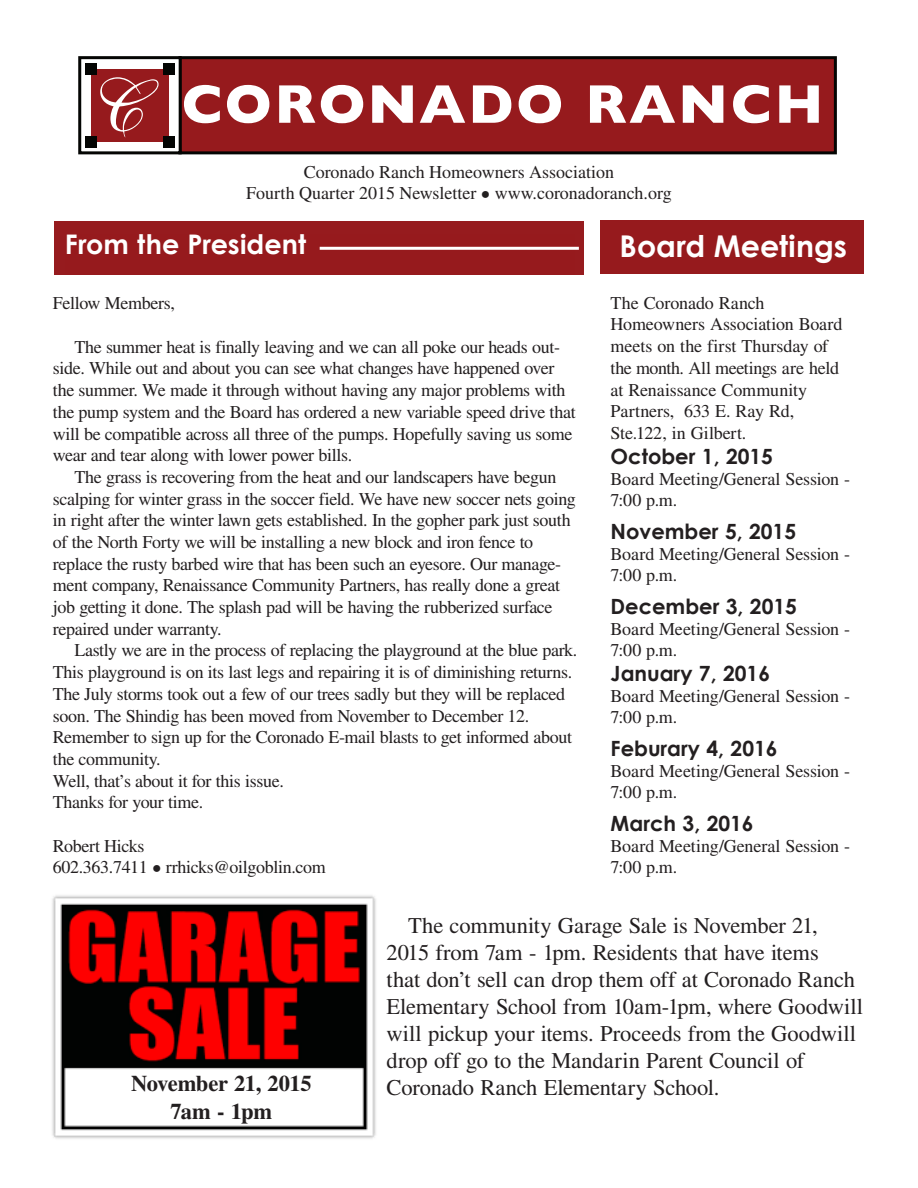
<style>
.page{position:relative;width:918px;height:1188px;background:#fff}
.page>*{position:absolute;margin:0;border:0;box-sizing:border-box;transform-origin:0 0}
.t1{font:700 30px "Century Gothic";color:#fff}
.Paragraph_Style_3{font:700 27px "Century Gothic";color:#fff}
.body_paragraph_style{font:22.5px/27.2px "STIX General";letter-spacing:-.005em;color:#231f20}
.body_paragraph_style-2{font:700 22.5px "STIX General";letter-spacing:-.015em;color:#231f20}
.t2{font:700 21px "Century Gothic";color:#231f20}
.body_paragraph_style-3{font:18px/21.8px "STIX General";letter-spacing:-.02em;color:#231f20}
.body_paragraph_style-4{font:18px "STIX General";color:#231f20}
</style>
<div class="page">
<div style="left:600px;top:220px;width:264px;height:54px;background:#961a1d"></div>
<div style="left:54px;top:221px;width:529px;height:53px;background:#961b1e"></div>
<div style="left:180px;top:58px;width:655px;height:95px;background:#961a1d"></div>
<div style="left:178px;top:56px;width:659px;height:98px;border:3px solid #040503"></div>
<svg style="left:184px;top:85px;width:36px;height:38px"></svg>
<svg style="left:227px;top:85px;width:42px;height:38px"></svg>
<svg style="left:279px;top:85px;width:36px;height:38px"></svg>
<svg style="left:321px;top:85px;width:42px;height:38px"></svg>
<svg style="left:372px;top:85px;width:41px;height:38px"></svg>
<svg style="left:420px;top:85px;width:45px;height:38px"></svg>
<svg style="left:473px;top:85px;width:38px;height:38px"></svg>
<svg style="left:519px;top:85px;width:42px;height:38px"></svg>
<svg style="left:590px;top:85px;width:85px;height:38px"></svg>
<svg style="left:683px;top:85px;width:40px;height:38px"></svg>
<svg style="left:733px;top:85px;width:36px;height:38px"></svg>
<svg style="left:779px;top:85px;width:40px;height:38px"></svg>
<div style="left:78px;top:56px;width:104px;height:98px;background:#fff;border:3px solid #040503"></div>
<div style="left:91px;top:69px;width:78px;height:73px;background:#961a1d"></div>
<div style="left:163px;top:64px;width:11px;height:11px;background:#040503"></div>
<div style="left:163px;top:136px;width:11px;height:12px;background:#040503"></div>
<div style="left:86px;top:64px;width:11px;height:11px;background:#040503"></div>
<div style="left:86px;top:136px;width:11px;height:12px;background:#040503"></div>
<svg style="left:100px;top:77px;width:59px;height:60px"></svg>
<hr style="left:320px;top:247px;width:259px;height:3px;background:#fff">
<img style="left:52px;top:895px;width:324px;height:244px">
<p class="body_paragraph_style-4" style="left:304px;top:159px;width:312px">Coronado Ranch Homeowners Association</p>
<p class="body_paragraph_style-4" style="left:246px;top:181px;width:427px">Fourth Quarter 2015 Newsletter • www.coronadoranch.org</p>
<p class="t1" style="left:620px;top:227px;width:229px">Board Meetings</p>
<p class="body_paragraph_style-3" style="left:611px;top:293px;width:233px">The Coronado Ranch<br>Homeowners Association Board meets on the first Thursday of the month. All meetings are held at Renaissance Community<br>Partners, 633 E. Ray Rd,</p>
<p class="body_paragraph_style-4" style="left:611px;top:420px;width:137px">Ste.122, in Gilbert.</p>
<p class="t2" style="left:611px;top:443px;width:164px">October 1, 2015</p>
<p class="body_paragraph_style-3" style="left:611px;top:469px;width:241px;line-height:21px">Board Meeting/General Session -<br>7:00 p.m.</p>
<p class="t2" style="left:611px;top:518px;width:187px">November 5, 2015</p>
<p class="body_paragraph_style-3" style="left:611px;top:544px;width:241px;line-height:21px">Board Meeting/General Session -<br>7:00 p.m.</p>
<p class="t2" style="left:611px;top:593px;width:188px">December 3, 2015</p>
<p class="body_paragraph_style-3" style="left:611px;top:619px;width:241px;line-height:21px">Board Meeting/General Session -<br>7:00 p.m.</p>
<p class="t2" style="left:611px;top:660px;width:161px">January 7, 2016</p>
<p class="body_paragraph_style-3" style="left:611px;top:686px;width:241px;line-height:21px">Board Meeting/General Session -<br>7:00 p.m.</p>
<p class="t2" style="left:611px;top:735px;width:169px">Feburary 4, 2016</p>
<p class="body_paragraph_style-3" style="left:611px;top:761px;width:241px;line-height:21px">Board Meeting/General Session -<br>7:00 p.m.</p>
<p class="t2" style="left:611px;top:810px;width:145px">March 3, 2016</p>
<p class="body_paragraph_style-3" style="left:611px;top:836px;width:241px;line-height:21px">Board Meeting/General Session -<br>7:00 p.m.</p>
<p class="Paragraph_Style_3" style="left:65px;top:227px;width:243px">From the President</p>
<p class="body_paragraph_style-3" style="left:53px;top:293px;width:123px">Fellow Members,</p>
<p class="body_paragraph_style-3" style="left:53px;top:337px;width:524px;text-indent:22px">The summer heat is finally leaving and we can all poke our heads out&shy;side. While out and about you can see what changes have happened over the summer. We made it through without having any major problems with the pump system and the Board has ordered a new variable speed drive that will be compatible across all three of the pumps. Hopefully saving us some wear and tear along with lower power bills.</p>
<p class="body_paragraph_style-3" style="left:53px;top:467px;width:525px;text-indent:22px">The grass is recovering from the heat and our landscapers have begun scalping for winter grass in the soccer field. We have new soccer nets going in right after the winter lawn gets established. In the gopher park just south of the North Forty we will be installing a new block and iron fence to replace the rusty barbed wire that has been such an eyesore. Our manage&shy;ment company, Renaissance Community Partners, has really done a great job getting it done. The splash pad will be having the rubberized surface repaired under warranty.</p>
<p class="body_paragraph_style-3" style="left:53px;top:640px;width:526px;text-indent:22px">Lastly we are in the process of replacing the playground at the blue park.<br>This playground is on its last legs and repairing it is of diminishing returns.<br>The July storms took out a few of our trees sadly but they will be replaced soon. The Shindig has been moved from November to December 12.<br>Remember to sign up for the Coronado E-mail blasts to get informed about the community.</p>
<p class="body_paragraph_style-3" style="left:53px;top:771px;width:232px">Well, that’s about it for this issue.</p>
<p class="body_paragraph_style-3" style="left:53px;top:792px;width:152px">Thanks for your time.</p>
<p class="body_paragraph_style-3" style="left:53px;top:836px;width:93px">Robert Hicks</p>
<p class="body_paragraph_style-3" style="left:53px;top:857px;width:274px">602.363.7411 • rrhicks@oilgoblin.com</p>
<p class="body_paragraph_style" style="left:387px;top:913px;width:478px;text-indent:22px">The community Garage Sale is November 21, 2015 from 7am - 1pm. Residents that have items<br>that don’t sell can drop them off at Coronado Ranch Elementary School from 10am-1pm, where Goodwill will pickup your items. Proceeds from the Goodwill drop off go to the Mandarin Parent Council of</p>
<p class="body_paragraph_style-2" style="left:131px;top:1068px;width:182px">November 21, 2015</p>
<p class="body_paragraph_style" style="left:387px;top:1075px;width:334px">Coronado Ranch Elementary School.</p>
<p class="body_paragraph_style-2" style="left:171px;top:1095px;width:103px">7am - 1pm</p>
</div>
